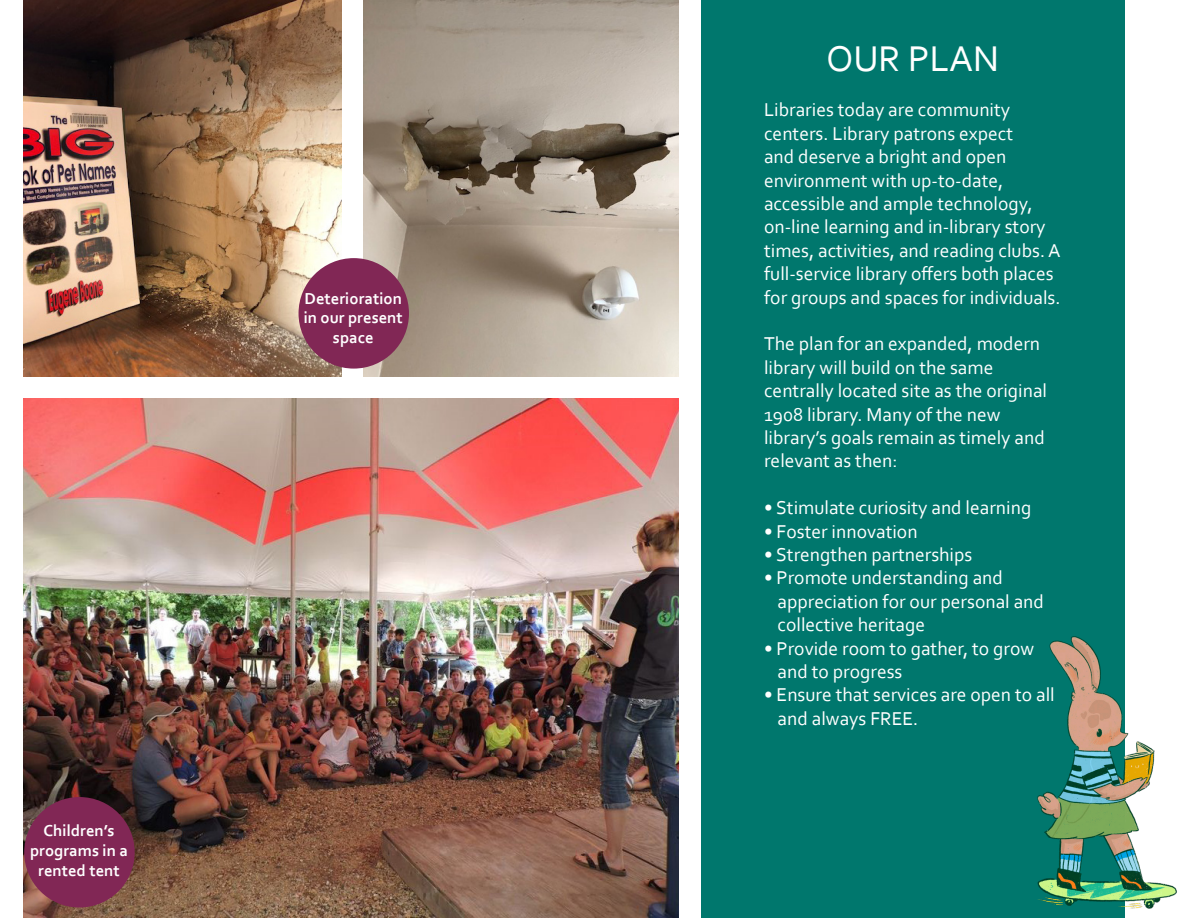
<style>
.page{position:relative;width:1188px;height:918px;background:#fff}
.page>*{position:absolute;margin:0;border:0;box-sizing:border-box;transform-origin:0 0}
.t1{font:37.5px "Corbel";color:#fff}
.t2{font:19.5px/23.4px "Corbel";color:#fff}
.t3{font:700 16.65px/20px "Corbel";color:#fff;text-align:center}
</style>
<div class="page">
<img style="left:23px;top:398px;width:656px;height:520px">
<img style="left:364px;top:0;width:315px;height:377px">
<img style="left:23px;top:0;width:318px;height:377px">
<div style="left:702px;top:0;width:423px;height:918px;background:#00776d"></div>
<img style="left:1037px;top:636px;width:140px;height:273px">
<div style="left:24px;top:797px;width:111px;height:111px;background:#812755;border-radius:50%"></div>
<div style="left:299px;top:258px;width:110px;height:111px;background:#812755;border-radius:50%"></div>
<p class="t3" style="left:304px;top:288px;width:101px">Deterioration in our present space</p>
<p class="t3" style="left:30px;top:821px;width:99px">Children’s programs in a rented tent</p>
<p class="t1" style="left:826px;top:36px;width:175px">OUR PLAN</p>
<p class="t2" style="left:764px;top:98px;width:298px">Libraries today are community centers. Library patrons expect<br>and deserve a bright and open environment with up-to-date, accessible and ample technology, on-line learning and in-library story times, activities, and reading clubs. A full-service library offers both places for groups and spaces for individuals.</p>
<p class="t2" style="left:764px;top:332px;width:285px">The plan for an expanded, modern library will build on the same centrally located site as the original<br>1908 library. Many of the new library’s goals remain as timely and relevant as then:</p>
<p class="t2" style="left:764px;top:496px;width:269px">• Stimulate curiosity and learning</p>
<p class="t2" style="left:764px;top:519px;width:155px">• Foster innovation</p>
<p class="t2" style="left:764px;top:542px;width:210px">• Strengthen partnerships</p>
<p class="t2" style="left:778px;top:566px;width:268px;text-indent:-14px">• Promote understanding and appreciation for our personal and collective heritage</p>
<p class="t2" style="left:778px;top:636px;width:258px;text-indent:-14px">• Provide room to gather, to grow and to progress</p>
<p class="t2" style="left:778px;top:683px;width:279px;text-indent:-14px">• Ensure that services are open to all and always FREE.</p>
</div>
